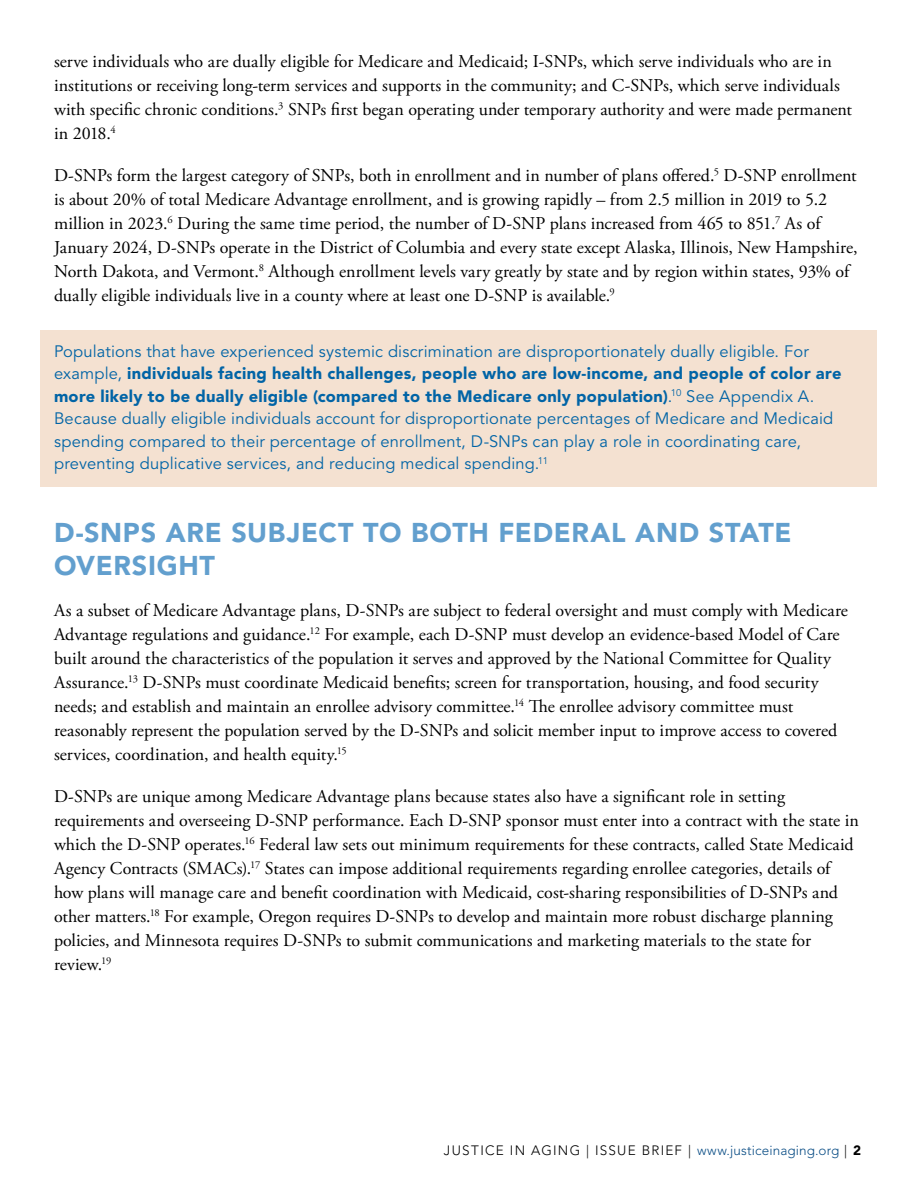
<style>
.page{position:relative;width:918px;height:1188px;background:#fff}
.page>*{position:absolute;margin:0;border:0;box-sizing:border-box;transform-origin:0 0}
.HEADER_2{font:900 27px/32.4px "Avenir LT Std";letter-spacing:.025em;color:#629fce}
.BODY_STYLE{font:18px/24px "Adobe Garamond Pro";color:#000}
.Peach_text_box{font:16.5px/22.5px "Avenir LT Std";letter-spacing:.01em;color:#0164a6}
.t1{font:300 13.5px "Avenir LT Std";letter-spacing:.08em;color:#000}
.s1{font-weight:900}
.s2{color:#0a4d85}
</style>
<div class="page">
<div style="left:40px;top:331px;width:838px;height:156px;background:#f4e1d1"></div>
<p class="BODY_STYLE" style="left:54px;top:50px;width:800px">serve individuals who are dually eligible for Medicare and Medicaid; I-SNPs, which serve individuals who are in institutions or receiving long-term services and supports in the community; and C-SNPs, which serve individuals with specific chronic conditions.<sup>3</sup> SNPs first began operating under temporary authority and were made permanent in 2018.<sup>4</sup></p>
<p class="BODY_STYLE" style="left:54px;top:164px;width:805px">D-SNPs form the largest category of SNPs, both in enrollment and in number of plans offered.<sup>5</sup> D-SNP enrollment is about 20% of total Medicare Advantage enrollment, and is growing rapidly – from 2.5 million in 2019 to 5.2 million in 2023.<sup>6</sup> During the same time period, the number of D-SNP plans increased from 465 to 851.<sup>7</sup> As of January 2024, D-SNPs operate in the District of Columbia and every state except Alaska, Illinois, New Hampshire, North Dakota, and Vermont.<sup>8</sup> Although enrollment levels vary greatly by state and by region within states, 93% of dually eligible individuals live in a county where at least one D-SNP is available.<sup>9</sup></p>
<p class="Peach_text_box" style="left:54px;top:340px;width:789px">Populations that have experienced systemic discrimination are disproportionately dually eligible. For example, <span class="s1">individuals facing health challenges, people who are low-income, and people of color are more likely to be dually eligible (compared to the Medicare only population)</span>.<sup>10</sup> See Appendix A.<br>Because dually eligible individuals account for disproportionate percentages of Medicare and Medicaid spending compared to their percentage of enrollment, D-SNPs can play a role in coordinating care, preventing duplicative services, and reducing medical spending.<sup>11</sup></p>
<p class="HEADER_2" style="left:54px;top:517px;width:739px">D-SNPS ARE SUBJECT TO BOTH FEDERAL AND STATE<br>OVERSIGHT</p>
<p class="BODY_STYLE" style="left:54px;top:599px;width:796px">As a subset of Medicare Advantage plans, D-SNPs are subject to federal oversight and must comply with Medicare Advantage regulations and guidance.<sup>12</sup> For example, each D-SNP must develop an evidence-based Model of Care built around the characteristics of the population it serves and approved by the National Committee for Quality Assurance.<sup>13</sup> D-SNPs must coordinate Medicaid benefits; screen for transportation, housing, and food security needs; and establish and maintain an enrollee advisory committee.<sup>14</sup> The enrollee advisory committee must reasonably represent the population served by the D-SNPs and solicit member input to improve access to covered services, coordination, and health equity.<sup>15</sup></p>
<p class="BODY_STYLE" style="left:54px;top:785px;width:806px">D-SNPs are unique among Medicare Advantage plans because states also have a significant role in setting requirements and overseeing D-SNP performance. Each D-SNP sponsor must enter into a contract with the state in which the D-SNP operates.<sup>16</sup> Federal law sets out minimum requirements for these contracts, called State Medicaid Agency Contracts (SMACs).<sup>17</sup> States can impose additional requirements regarding enrollee categories, details of how plans will manage care and benefit coordination with Medicaid, cost-sharing responsibilities of D-SNPs and other matters.<sup>18</sup> For example, Oregon requires D-SNPs to develop and maintain more robust discharge planning policies, and Minnesota requires D-SNPs to submit communications and marketing materials to the state for review.<sup>19</sup></p>
<p class="t1" style="left:444px;top:1142px;width:419px">JUSTICE IN AGING | ISSUE BRIEF | <span class="s2">www.justiceinaging.org</span> | <span class="s1">2</span></p>
</div>
